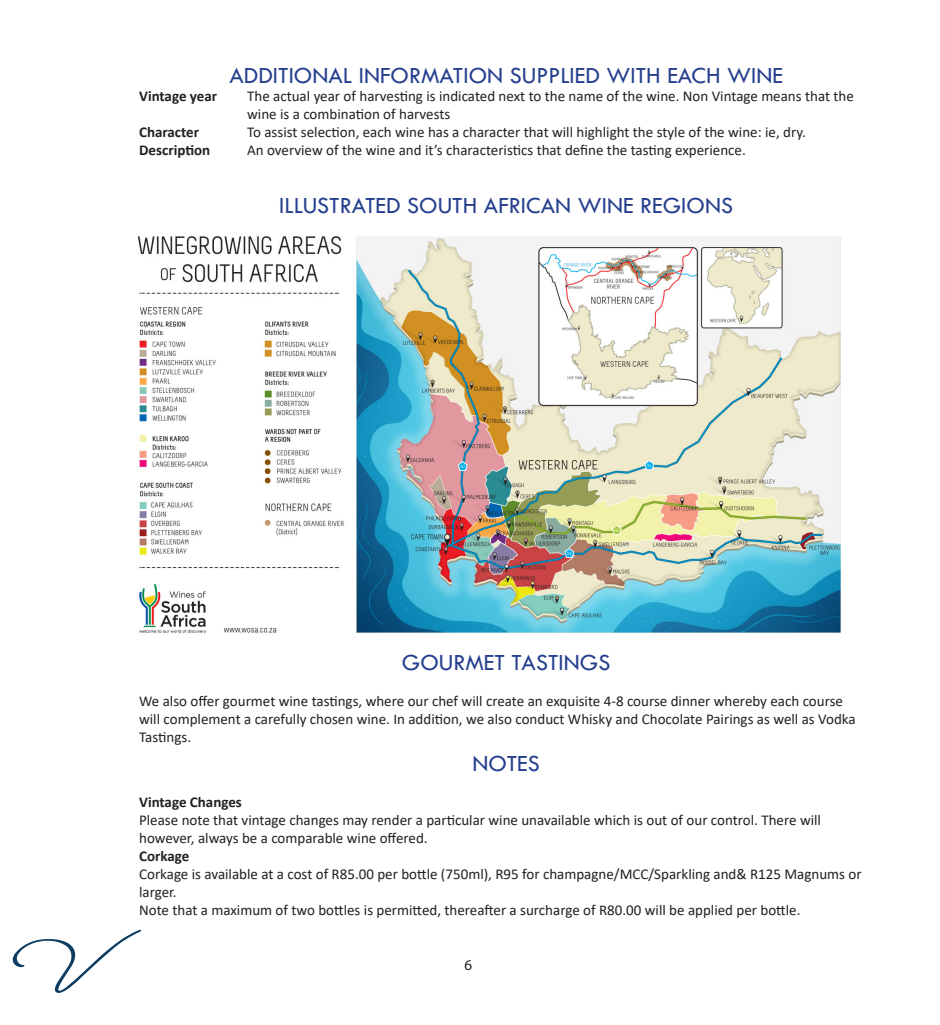
<style>
.page{position:relative;width:940px;height:1025px;background:#fff}
.page>*{position:absolute;margin:0;border:0;box-sizing:border-box;transform-origin:0 0}
.t1{font:24px "Tw Cen";color:#253f8e}
.t2{font:15px/18px "Calibri";color:#231f20}
.t3{font:700 15px "Calibri";color:#231f20}
.t4{font:15px "Myriad Pro";color:#231f20}
</style>
<div class="page">
<img style="left:137px;top:236px;width:704px;height:398px">
<svg style="left:13px;top:930px;width:128px;height:63px"></svg>
<p class="t1" style="left:229px;top:61px;width:555px">ADDITIONAL INFORMATION SUPPLIED WITH EACH WINE</p>
<p class="t3" style="left:139px;top:86px;width:80px">Vintage year</p>
<p class="t2" style="left:247px;top:87px;width:608px">The actual year of harvesting is indicated next to the name of the wine. Non Vintage means that the</p>
<p class="t2" style="left:247px;top:105px;width:205px">wine is a combination of harvests</p>
<p class="t3" style="left:139px;top:122px;width:61px">Character</p>
<p class="t2" style="left:247px;top:123px;width:560px">To assist selection, each wine has a character that will highlight the style of the wine: ie, dry.</p>
<p class="t3" style="left:139px;top:140px;width:73px">Description</p>
<p class="t2" style="left:247px;top:141px;width:500px">An overview of the wine and it’s characteristics that define the tasting experience.</p>
<p class="t1" style="left:279px;top:191px;width:455px">ILLUSTRATED SOUTH AFRICAN WINE REGIONS</p>
<p class="t1" style="left:402px;top:648px;width:210px">GOURMET TASTINGS</p>
<p class="t2" style="left:139px;top:692px;width:718px">We also offer gourmet wine tastings, where our chef will create an exquisite 4-8 course dinner whereby each course will complement a carefully chosen wine. In addition, we also conduct Whisky and Chocolate Pairings as well as Vodka<br>Tastings.</p>
<p class="t1" style="left:472px;top:749px;width:69px">NOTES</p>
<p class="t3" style="left:139px;top:791px;width:104px">Vintage Changes</p>
<p class="t2" style="left:139px;top:811px;width:683px">Please note that vintage changes may render a particular wine unavailable which is out of our control. There will however, always be a comparable wine offered.</p>
<p class="t3" style="left:139px;top:845px;width:52px">Corkage</p>
<p class="t2" style="left:139px;top:865px;width:724px">Corkage is available at a cost of R85.00 per bottle (750ml), R95 for champagne/MCC/Sparkling and&amp; R125 Magnums or larger.</p>
<p class="t2" style="left:139px;top:901px;width:663px">Note that a maximum of two bottles is permitted, thereafter a surcharge of R80.00 will be applied per bottle.</p>
<p class="t4" style="left:464px;top:955px;width:9px">6</p>
</div>
